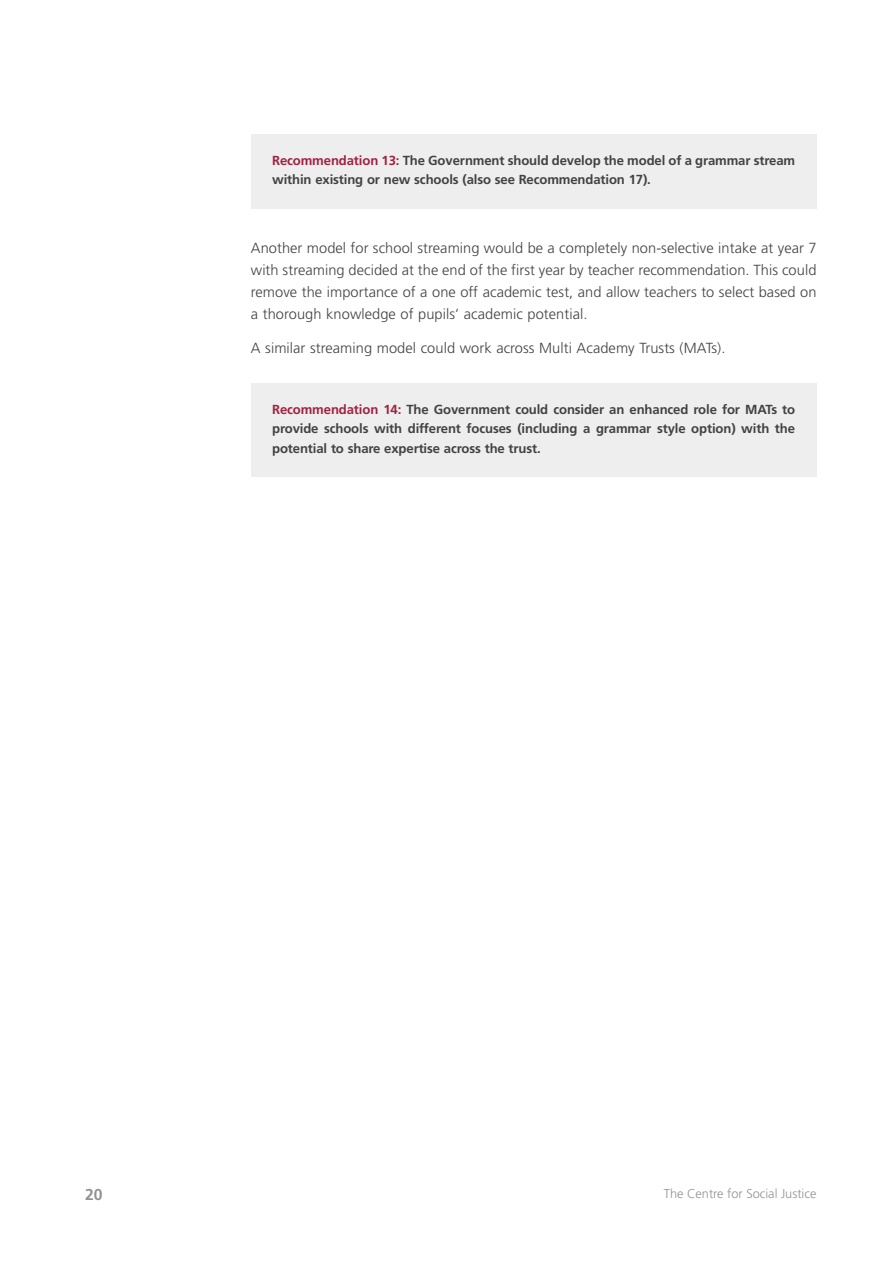
<style>
.page{position:relative;width:893px;height:1263px;background:#fff}
.page>*{position:absolute;margin:0;border:0;box-sizing:border-box;transform-origin:0 0}
.t1{font:700 15.75px "Frutiger LT Std";color:#939291}
.t2{font:300 14.7px/22.2px "Frutiger LT Std";letter-spacing:.005em;color:#434241;text-align:justify}
.t3{font:700 13.2px/19px "Frutiger LT Std";letter-spacing:-.01em;color:#434241}
.t4{font:300 12.75px "Frutiger LT Std";color:#939291}
.s1{color:#a12241}
</style>
<div class="page">
<div style="left:251px;top:134px;width:565px;height:75px;background:#eee"></div>
<div style="left:251px;top:383px;width:565px;height:94px;background:#eee"></div>
<p class="t3" style="left:272px;top:151px;width:524px"><span class="s1">Recommendation 13:</span> The Government should develop the model of a grammar stream within existing or new schools (also see Recommendation 17).</p>
<p class="t2" style="left:251px;top:237px;width:567px">Another model for school streaming would be a completely non-selective intake at year 7 with streaming decided at the end of the first year by teacher recommendation. This could remove the importance of a one off academic test, and allow teachers to select based on a thorough knowledge of pupils’ academic potential.</p>
<p class="t2" style="left:251px;top:337px;width:476px">A similar streaming model could work across Multi Academy Trusts (MATs).</p>
<p class="t3" style="left:272px;top:400px;width:525px;text-align:justify"><span class="s1">Recommendation 14:</span> The Government could consider an enhanced role for MATs to provide schools with different focuses (including a grammar style option) with the potential to share expertise across the trust.</p>
<p class="t1" style="left:85px;top:1186px;width:19px">20</p>
<p class="t4" style="left:664px;top:1186px;width:154px">The Centre for Social Justice</p>
</div>
